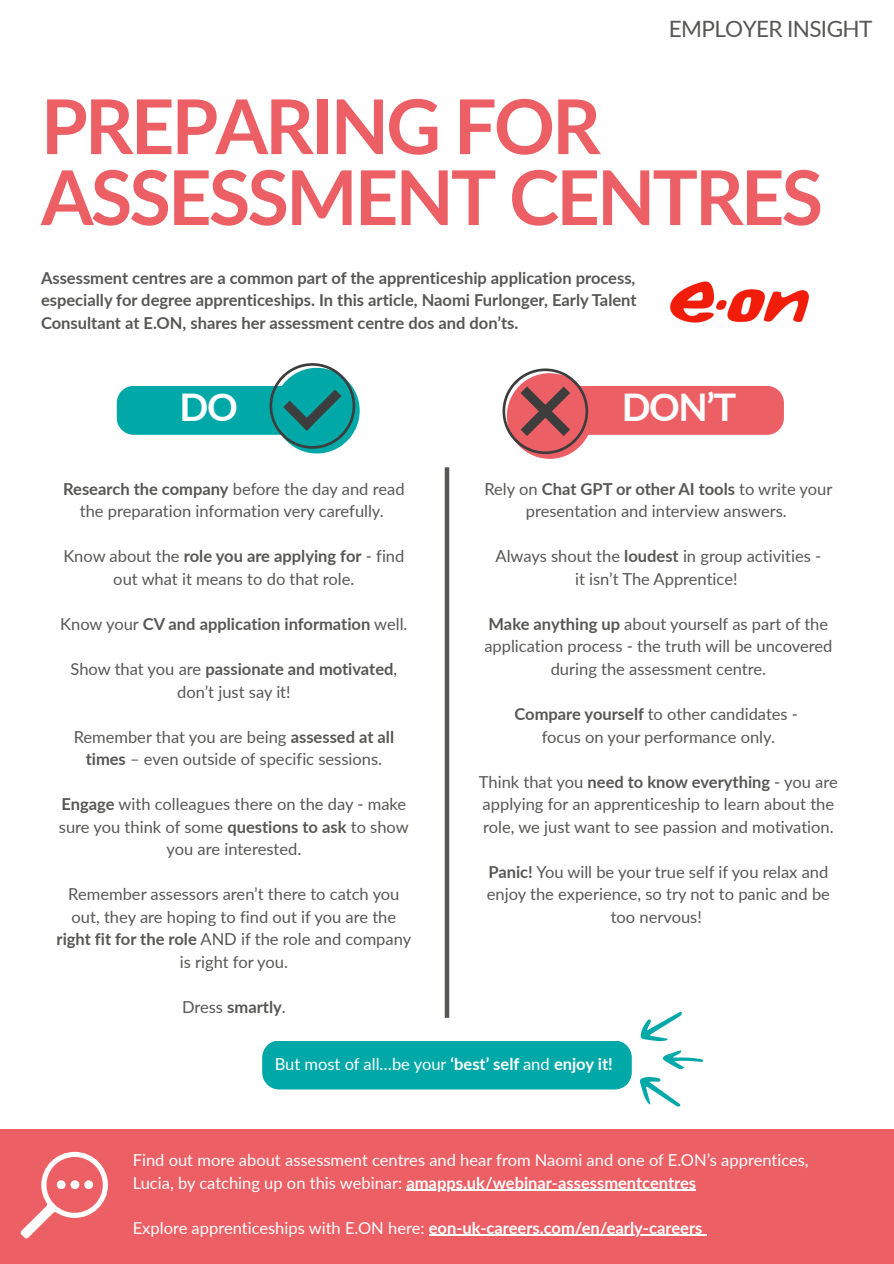
<style>
.page{position:relative;width:894px;height:1264px;background:#fff}
.page>*{position:absolute;margin:0;border:0;box-sizing:border-box;transform-origin:0 0}
.t1{font:700 75.6px/70.9px "Lato";letter-spacing:-.035em;color:#ec5f65}
.t2{font:700 38.1px "Lato";color:#fff}
.t3{font:22.5px "Lato";letter-spacing:-.03em;color:#575756}
.t4{font:16.5px/22.5px "Lato";color:#575756;text-align:center}
.t5{font:700 16.5px/22.5px "Lato";color:#575756;text-align:justify}
.t6{font:16.5px/22.5px "Lato";color:#fff}
.s1{font-weight:700}
.s2{font-weight:400}
</style>
<div class="page">
<div style="left:274px;top:368px;width:85px;height:85px;background:#00a8a8;border-radius:50%"></div>
<svg style="left:117px;top:363px;width:238px;height:86px"></svg>
<svg style="left:502px;top:368px;width:281px;height:86px"></svg>
<div style="left:444px;top:467px;width:5px;height:550px;background:#575756"></div>
<div style="left:0;top:1129px;width:893px;height:134px;background:#ec5f65"></div>
<svg style="left:20px;top:1151px;width:88px;height:87px"></svg>
<img style="left:670px;top:281px;width:139px;height:42px">
<div style="left:262px;top:1041px;width:369px;height:48px;background:#00a8a8"></div>
<svg style="left:640px;top:1011px;width:63px;height:95px"></svg>
<hr style="left:406px;top:1189px;width:290px;height:1px;background:#fff">
<hr style="left:428px;top:1234px;width:274px;height:1px;background:#fff">
<p class="t3" style="left:668px;top:14px;width:205px">EMPLOYER INSIGHT</p>
<p class="t1" style="left:41px;top:89px;width:783px">PREPARING FOR<br>ASSESSMENT CENTRES</p>
<p class="t5" style="left:41px;top:266px;width:597px">Assessment centres are a common part of the apprenticeship application process, especially for degree apprenticeships. In this article, Naomi Furlonger, Early Talent Consultant at E.ON, shares her assessment centre dos and don’ts.</p>
<h4 class="t2" style="left:179px;top:383px;width:60px">DO</h4>
<p class="t2" style="left:621px;top:383px;width:116px">DON’T</p>
<p class="t4" style="left:63px;top:477px;width:343px"><span class="s1">Research the company</span> before the day and read the preparation information very carefully.</p>
<p class="t4" style="left:63px;top:544px;width:342px">Know about the <span class="s1">role you are applying for</span> - find out what it means to do that role.</p>
<p class="t5" style="left:60px;top:612px;width:348px"><span class="s2">Know your</span> CV and application information <span class="s2">well.</span></p>
<p class="t4" style="left:70px;top:657px;width:328px">Show that you are <span class="s1">passionate and motivated</span>, don’t just say it!</p>
<p class="t4" style="left:74px;top:725px;width:322px">Remember that you are being <span class="s1">assessed at all times</span> – even outside of specific sessions.</p>
<p class="t4" style="left:59px;top:792px;width:351px"><span class="s1">Engage</span> with colleagues there on the day - make sure you think of some <span class="s1">questions to ask</span> to show you are interested.</p>
<p class="t4" style="left:57px;top:882px;width:356px">Remember assessors aren’t there to catch you out, they are hoping to find out if you are the <span class="s1">right fit for the role</span> AND if the role and company is right for you.</p>
<p class="t5" style="left:182px;top:995px;width:105px"><span class="s2">Dress</span> smartly<span class="s2">.</span></p>
<p class="t4" style="left:484px;top:477px;width:349px">Rely on <span class="s1">Chat GPT or other AI tools</span> to write your presentation and interview answers.</p>
<p class="t4" style="left:495px;top:544px;width:327px">Always shout the <span class="s1">loudest</span> in group activities -</p>
<p class="t4" style="left:575px;top:567px;width:164px">it isn’t The Apprentice!</p>
<p class="t4" style="left:484px;top:612px;width:349px"><span class="s1">Make anything up</span> about yourself as part of the application process - the truth will be uncovered during the assessment centre.</p>
<p class="t4" style="left:514px;top:702px;width:285px"><span class="s1">Compare yourself</span> to other candidates -</p>
<p class="t4" style="left:541px;top:725px;width:235px">focus on your performance only.</p>
<p class="t4" style="left:479px;top:770px;width:360px;text-align:left">Think that you <span class="s1">need to know everything</span> - you are applying for an apprenticeship to learn about the role, we just want to see passion and motivation.</p>
<p class="t4" style="left:486px;top:860px;width:344px"><span class="s1">Panic!</span> You will be your true self if you relax and enjoy the experience, so try not to panic and be too nervous!</p>
<p class="t6" style="left:274px;top:1051px;width:339px">But most of all…be your <span class="s1">‘best’ self</span> and <span class="s1">enjoy it!</span></p>
<p class="t6" style="left:133px;top:1148px;width:677px">Find out more about assessment centres and hear from Naomi and one of E.ON’s apprentices,<br>Lucia, by catching up on this webinar: <span class="s1">amapps.uk/webinar-assessmentcentres</span></p>
<p class="t6" style="left:133px;top:1215px;width:571px">Explore apprenticeships with E.ON here: <span class="s1">eon-uk-careers.com/en/early-careers</span></p>
</div>
